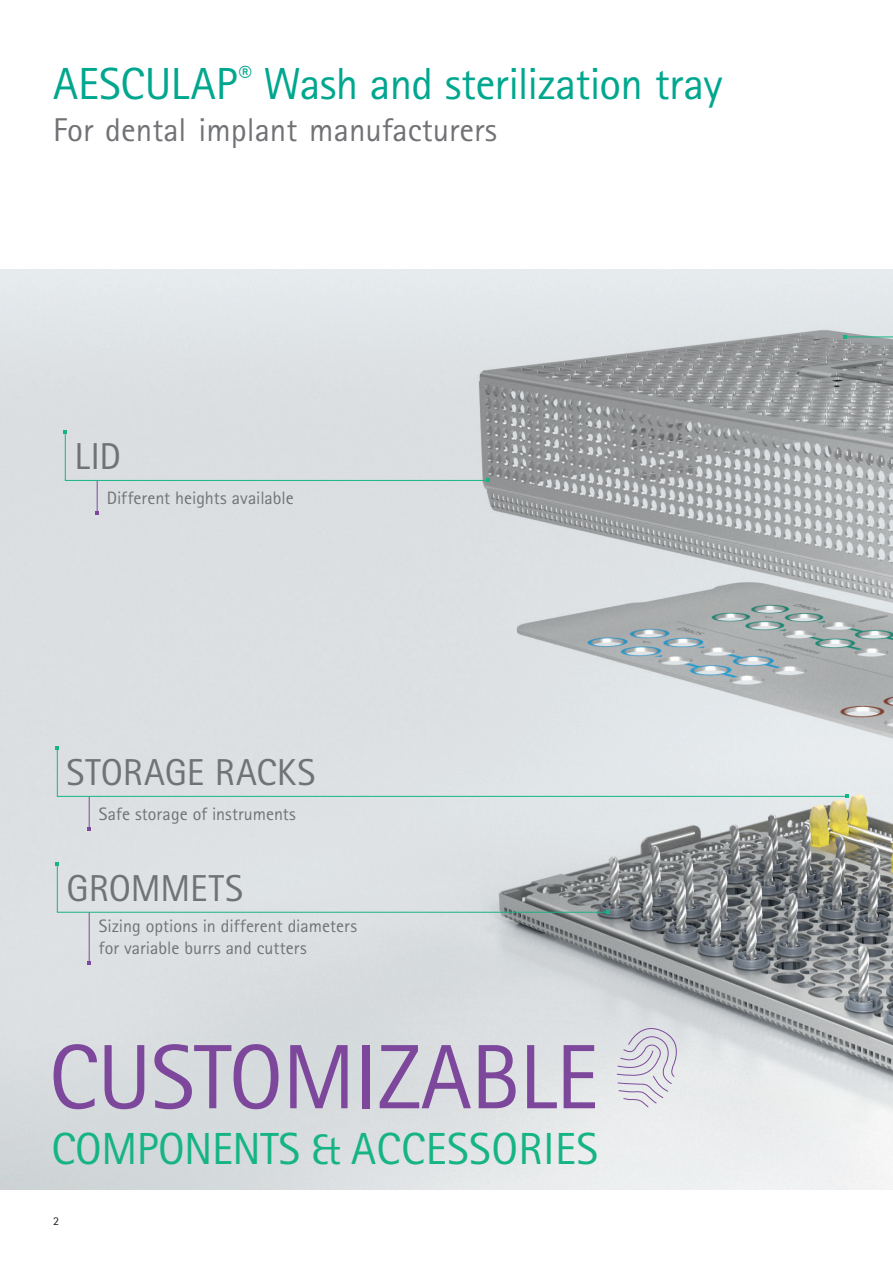
<style>
.page{position:relative;width:893px;height:1263px;background:#fff}
.page>*{position:absolute;margin:0;border:0;box-sizing:border-box;transform-origin:0 0}
.t1{font:91.5px "Rotis Sans Serif Pro";letter-spacing:-.01em;color:#7d489c}
.t2{font:45px "Rotis Sans Serif Pro";letter-spacing:-.015em;color:#00a78e}
.t3{font:45px "Rotis Sans Serif Pro";letter-spacing:.01em;color:#16b484}
.t4{font:37.5px "Rotis Sans Serif Pro";color:#717275}
.t5{font:33px "Rotis Sans Serif Pro";color:#717275}
.t6{font:18px/21.6px "Rotis Sans Serif Pro";color:#717275}
.t7{font:12px "Rotis Sans Serif Pro";color:#231f20}
</style>
<div class="page">
<img style="left:0;top:269px;width:893px;height:920px">
<hr style="left:97px;top:480px;width:1px;height:33px;background:#7d489c">
<hr style="left:89px;top:912px;width:1px;height:51px;background:#7d489c">
<hr style="left:89px;top:796px;width:1px;height:32px;background:#7d489c">
<svg style="left:616px;top:1019px;width:64px;height:89px;background:#dbd9e1"></svg>
<svg style="left:56px;top:747px;width:792px;height:51px;background:#dbe2e4"></svg>
<div style="left:64px;top:431px;width:425px;height:51px;background:#dbdee1"></div>
<svg style="left:56px;top:863px;width:553px;height:51px;background:#cdd4d5"></svg>
<div style="left:843px;top:288px;width:50px;height:50px;background:#e2e7ea"></div>
<h2 class="t2" style="left:53px;top:67px;width:671px">AESCULAP<sup>®</sup> Wash and sterilization tray</h2>
<h3 class="t5" style="left:53px;top:118px;width:445px">For dental implant manufacturers</h3>
<h3 class="t4" style="left:75px;top:443px;width:48px">LID</h3>
<p class="t6" style="left:107px;top:489px;width:188px">Different heights available</p>
<h3 class="t4" style="left:67px;top:759px;width:250px">STORAGE RACKS</h3>
<p class="t6" style="left:99px;top:805px;width:199px">Safe storage of instruments</p>
<h3 class="t4" style="left:67px;top:874px;width:178px">GROMMETS</h3>
<p class="t6" style="left:99px;top:917px;width:260px">Sizing options in different diameters for variable burrs and cutters</p>
<h1 class="t1" style="left:49px;top:1043px;width:551px">CUSTOMIZABLE</h1>
<h2 class="t3" style="left:52px;top:1132px;width:548px">COMPONENTS &amp; ACCESSORIES</h2>
<p class="t7" style="left:53px;top:1216px;width:7px">2</p>
</div>
